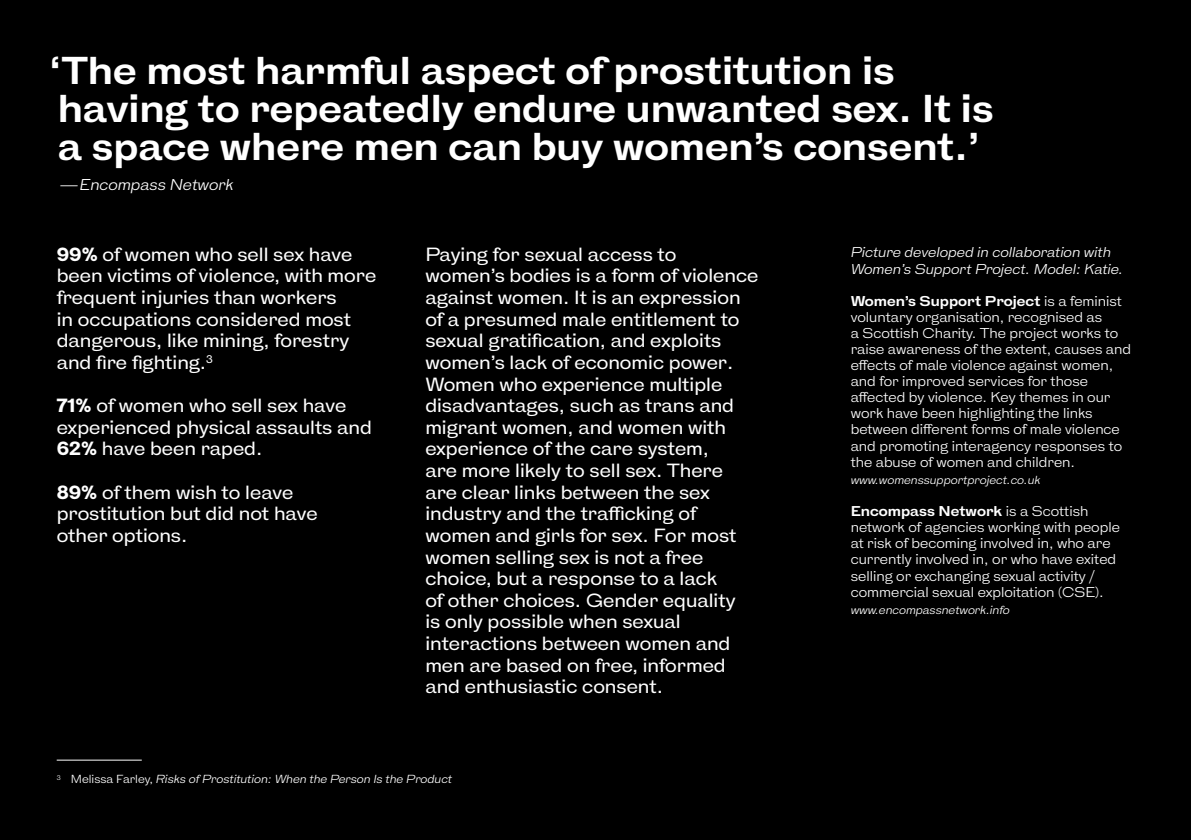
<style>
.page{position:relative;width:1191px;height:840px;background:#fff}
.page>*{position:absolute;margin:0;border:0;box-sizing:border-box;transform-origin:0 0}
.t1{font:700 36.6px/38.2px "HK Gothic";color:#fff}
.t2{font:500 18px/21.6px "HK Gothic";color:#fff}
.t3{font:italic 14.8px "HK Gothic";color:#fff}
.t4{font:13.4px/16px "HK Gothic";color:#fff}
.t5{font:italic 13.4px/16px "HK Gothic";color:#fff}
.t6{font:italic 11px "HK Gothic";color:#fff}
.s1{font-weight:800}
.s2{font-style:normal}
.s3{font-weight:700}
</style>
<div class="page">
<div style="left:0;top:0;width:1191px;height:839px;background:#000"></div>
<hr style="left:57px;top:759px;width:85px;height:1px;background:#fff">
<h1 class="t1" style="left:50px;top:48px;width:945px">‘The most harmful aspect of prostitution is having to repeatedly endure unwanted sex. It is a space where men can buy women’s consent.’</h1>
<p class="t3" style="left:61px;top:172px;width:174px">—Encompass Network</p>
<p class="t2" style="left:57px;top:241px;width:321px"><span class="s1">99%</span> of women who sell sex have been victims of violence, with more frequent injuries than workers<br>in occupations considered most dangerous, like mining, forestry and fire fighting.<sup>3</sup></p>
<p class="t2" style="left:57px;top:392px;width:317px"><span class="s1">71%</span> of women who sell sex have experienced physical assaults and<br><span class="s1">62%</span> have been raped.</p>
<p class="t2" style="left:57px;top:479px;width:262px"><span class="s1">89%</span> of them wish to leave prostitution but did not have other options.</p>
<p class="t2" style="left:425px;top:241px;width:334px">Paying for sexual access to women’s bodies is a form of violence against women. It is an expression of a presumed male entitlement to sexual gratification, and exploits women’s lack of economic power.<br>Women who experience multiple disadvantages, such as trans and migrant women, and women with experience of the care system,<br>are more likely to sell sex. There are clear links between the sex industry and the trafficking of women and girls for sex. For most women selling sex is not a free choice, but a response to a lack<br>of other choices. Gender equality<br>is only possible when sexual interactions between women and men are based on free, informed and enthusiastic consent.</p>
<p class="t6" style="left:57px;top:769px;width:397px"><sup>3</sup> <span class="s2">Melissa Farley,</span> Risks of Prostitution: When the Person Is the Product</p>
<p class="t5" style="left:850px;top:243px;width:274px">Picture developed in collaboration with<br>Women’s Support Project. Model: Katie.</p>
<p class="t4" style="left:850px;top:291px;width:282px"><span class="s3">Women’s Support Project</span> is a feminist voluntary organisation, recognised as<br>a Scottish Charity. The project works to raise awareness of the extent, causes and effects of male violence against women, and for improved services for those affected by violence. Key themes in our work have been highlighting the links between different forms of male violence and promoting interagency responses to the abuse of women and children.</p>
<p class="t6" style="left:850px;top:470px;width:191px">www.womenssupportproject.co.uk</p>
<p class="t4" style="left:850px;top:501px;width:271px"><span class="s3">Encompass Network</span> is a Scottish network of agencies working with people at risk of becoming involved in, who are currently involved in, or who have exited selling or exchanging sexual activity / commercial sexual exploitation (CSE).</p>
<p class="t6" style="left:850px;top:600px;width:161px">www.encompassnetwork.info</p>
</div>
